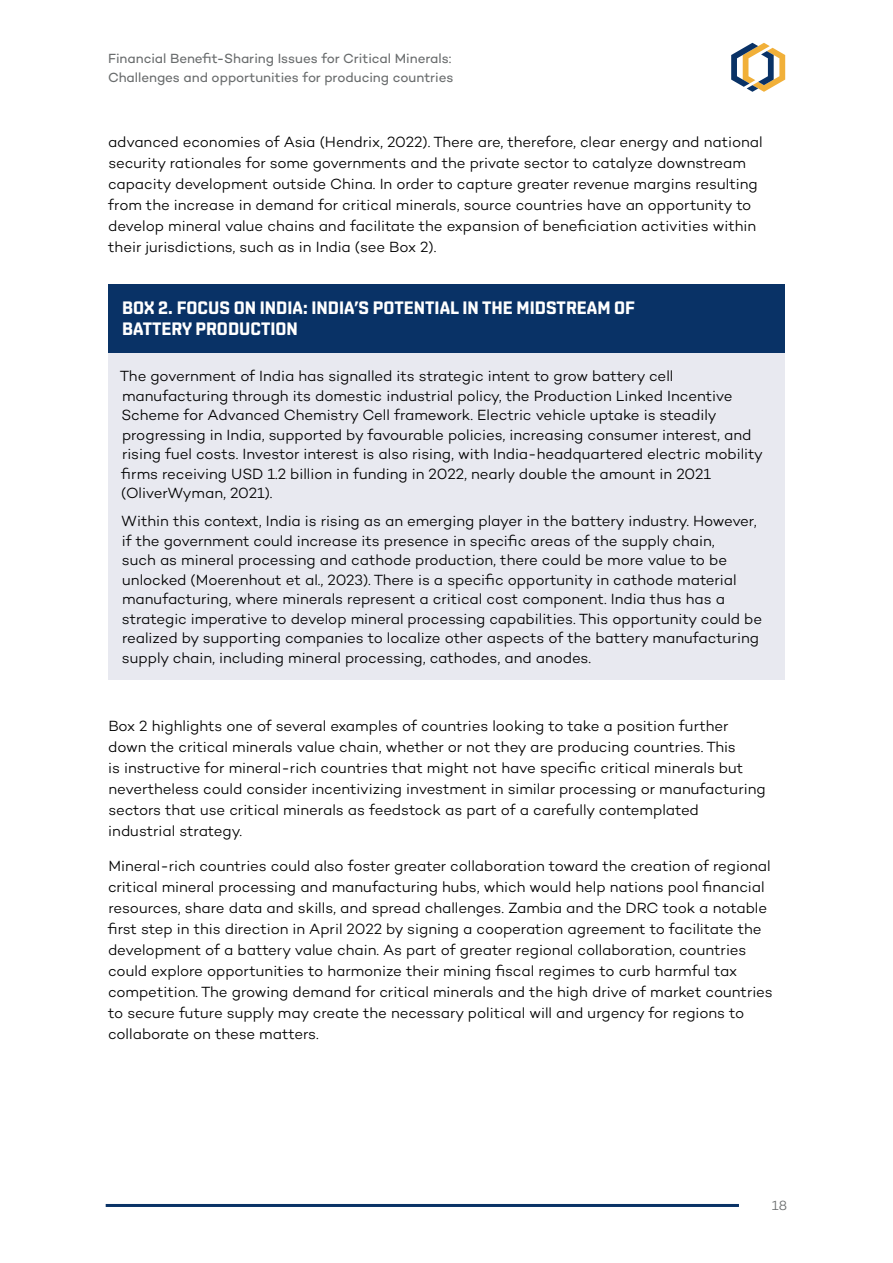
<style>
.page{position:relative;width:893px;height:1263px;background:#fff}
.page>*{position:absolute;margin:0;border:0;box-sizing:border-box;transform-origin:0 0}
.t1{font:700 18px/21px "Shentox";color:#fff}
.t2{font:300 15px/21px "Campton";letter-spacing:-.005em;color:#000}
.t3{font:13.5px/19.5px "Campton";letter-spacing:-.005em;color:#696c6d}
.t4{font:300 13.5px "Campton";color:#696c6d}
</style>
<div class="page">
<svg style="left:731px;top:43px;width:54px;height:49px"></svg>
<hr style="left:106px;top:1204px;width:633px;height:3px;background:#093266">
<div style="left:108px;top:284px;width:677px;height:68px;background:#093266"></div>
<div style="left:108px;top:353px;width:677px;height:162px;background:#e8e9f0"></div>
<div style="left:108px;top:498px;width:677px;height:182px;background:#e8e9f0"></div>
<p class="t3" style="left:108px;top:48px;width:347px">Financial Benefit-Sharing Issues for Critical Minerals:<br>Challenges and opportunities for producing countries</p>
<p class="t2" style="left:108px;top:131px;width:656px">advanced economies of Asia (Hendrix, 2022). There are, therefore, clear energy and national security rationales for some governments and the private sector to catalyze downstream capacity development outside China. In order to capture greater revenue margins resulting from the increase in demand for critical minerals, source countries have an opportunity to develop mineral value chains and facilitate the expansion of beneficiation activities within their jurisdictions, such as in India (see Box 2).</p>
<p class="t1" style="left:122px;top:297px;width:514px">BOX 2. FOCUS ON INDIA: INDIA’S POTENTIAL IN THE MIDSTREAM OF<br>BATTERY PRODUCTION</p>
<p class="t2" style="left:120px;top:366px;width:645px;line-height:19.5px">The government of India has signalled its strategic intent to grow battery cell manufacturing through its domestic industrial policy, the Production Linked Incentive Scheme for Advanced Chemistry Cell framework. Electric vehicle uptake is steadily progressing in India, supported by favourable policies, increasing consumer interest, and rising fuel costs. Investor interest is also rising, with India-headquartered electric mobility firms receiving USD 1.2 billion in funding in 2022, nearly double the amount in 2021 (OliverWyman, 2021).</p>
<p class="t2" style="left:121px;top:511px;width:642px;line-height:19.5px">Within this context, India is rising as an emerging player in the battery industry. However, if the government could increase its presence in specific areas of the supply chain,<br>such as mineral processing and cathode production, there could be more value to be unlocked (Moerenhout et al., 2023). There is a specific opportunity in cathode material manufacturing, where minerals represent a critical cost component. India thus has a strategic imperative to develop mineral processing capabilities. This opportunity could be realized by supporting companies to localize other aspects of the battery manufacturing supply chain, including mineral processing, cathodes, and anodes.</p>
<p class="t2" style="left:108px;top:715px;width:659px">Box 2 highlights one of several examples of countries looking to take a position further down the critical minerals value chain, whether or not they are producing countries. This<br>is instructive for mineral-rich countries that might not have specific critical minerals but nevertheless could consider incentivizing investment in similar processing or manufacturing sectors that use critical minerals as feedstock as part of a carefully contemplated industrial strategy.</p>
<p class="t2" style="left:108px;top:855px;width:666px">Mineral-rich countries could also foster greater collaboration toward the creation of regional critical mineral processing and manufacturing hubs, which would help nations pool financial resources, share data and skills, and spread challenges. Zambia and the DRC took a notable first step in this direction in April 2022 by signing a cooperation agreement to facilitate the development of a battery value chain. As part of greater regional collaboration, countries could explore opportunities to harmonize their mining fiscal regimes to curb harmful tax competition. The growing demand for critical minerals and the high drive of market countries to secure future supply may create the necessary political will and urgency for regions to collaborate on these matters.</p>
<p class="t4" style="left:772px;top:1197px;width:17px">18</p>
</div>
